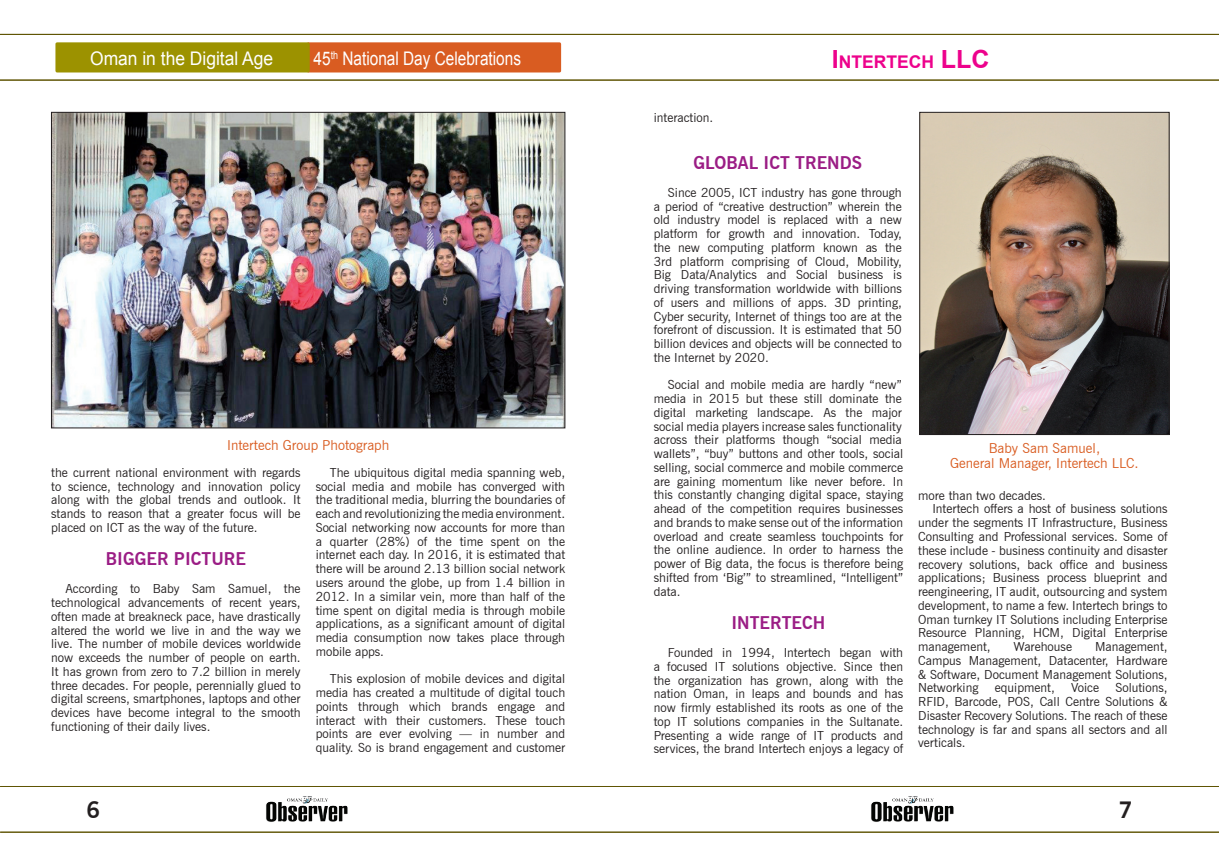
<style>
.page{position:relative;width:1219px;height:865px;background:#fff}
.page>*{position:absolute;margin:0;border:0;box-sizing:border-box;transform-origin:0 0}
.t1{font:700 22.5px "News Gothic BT";color:#231f20}
.t2{font:18.75px "Arial";color:#fff;scale:.82 1}
.t3{font:18.75px "Arial";color:#fff;scale:.93 1}
.t4{font:700 17.5px "News Gothic BT";color:#9b1d85}
.t5{font:700 17.5px "Arial";color:#ed028c}
.t6{font:13.75px/15.1px "News Gothic BT";color:#d95c21;text-align:center}
.t7{font:12.5px/13.8px "News Gothic BT";color:#231f20;text-align:justify}
.s1{font-size:25px}
</style>
<div class="page">
<img style="left:266px;top:796px;width:82px;height:26px">
<div style="left:51px;top:40px;width:514px;height:35px;border:1px solid #fff;border-radius:2px"></div>
<div style="left:307px;top:42px;width:254px;height:30px;background:#d95c21;border-radius:2px"></div>
<div style="left:55px;top:42px;width:255px;height:30px;background:#9c9200;border-radius:2px"></div>
<img style="left:871px;top:796px;width:83px;height:26px">
<hr style="left:0;top:786px;width:1219px;height:1px;background:#5f5403">
<hr style="left:0;top:34px;width:1219px;height:1px;background:#5f5403">
<hr style="left:0;top:831px;width:1219px;height:1px;background:#5f5403">
<hr style="left:0;top:80px;width:1219px;height:1px;background:#5f5403">
<img style="left:53px;top:114px;width:510px;height:312px">
<div style="left:51px;top:112px;width:514px;height:316px;border:1px solid #231f20"></div>
<img style="left:921px;top:114px;width:246px;height:319px">
<div style="left:919px;top:112px;width:250px;height:323px;border:1px solid #231f20"></div>
<h2 class="t3" style="left:90px;top:45px;width:198px">Oman in the Digital Age</h2>
<h2 class="t2" style="left:314px;top:45px;width:254px">45<sup>th</sup> National Day Celebrations</h2>
<h3 class="t5" style="left:832px;top:50px;width:157px"><span class="s1">I</span>NTERTECH <span class="s1">LLC</span></h3>
<p class="t7" style="left:654px;top:110px;width:61px">interaction.</p>
<h3 class="t4" style="left:694px;top:152px;width:170px">GLOBAL ICT TRENDS</h3>
<p class="t7" style="left:654px;top:185px;width:250px;text-indent:14px">Since 2005, ICT industry has gone through a period of “creative destruction” wherein the old industry model is replaced with a new platform for growth and innovation. Today, the new computing platform known as the 3rd platform comprising of Cloud, Mobility, Big Data/Analytics and Social business is driving transformation worldwide with billions of users and millions of apps. 3D printing, Cyber security, Internet of things too are at the forefront of discussion. It is estimated that 50 billion devices and objects will be connected to the Internet by 2020.</p>
<p class="t7" style="left:654px;top:378px;width:251px;text-indent:14px">Social and mobile media are hardly “new” media in 2015 but these still dominate the digital marketing landscape. As the major social media players increase sales functionality across their platforms though “social media wallets”, “buy” buttons and other tools, social selling, social commerce and mobile commerce are gaining momentum like never before. In this constantly changing digital space, staying ahead of the competition requires businesses and brands to make sense out of the information overload and create seamless touchpoints for the online audience. In order to harness the power of Big data, the focus is therefore being shifted from ‘Big’” to streamlined, “Intelligent” data.</p>
<h3 class="t4" style="left:732px;top:612px;width:95px">INTERTECH</h3>
<p class="t7" style="left:654px;top:645px;width:251px;text-indent:14px">Founded in 1994, Intertech began with a focused IT solutions objective. Since then the organization has grown, along with the nation Oman, in leaps and bounds and has now firmly established its roots as one of the top IT solutions companies in the Sultanate.<br>Presenting a wide range of IT products and services, the brand Intertech enjoys a legacy of</p>
<p class="t6" style="left:227px;top:437px;width:164px">Intertech Group Photograph</p>
<p class="t6" style="left:950px;top:440px;width:190px">Baby Sam Samuel,<br>General Manager, Intertech LLC.</p>
<p class="t7" style="left:316px;top:465px;width:251px;text-indent:14px">The ubiquitous digital media spanning web, social media and mobile has converged with the traditional media, blurring the boundaries of each and revolutionizing the media environment.<br>Social networking now accounts for more than a quarter (28%) of the time spent on the internet each day. In 2016, it is estimated that there will be around 2.13 billion social network users around the globe, up from 1.4 billion in 2012. In a similar vein, more than half of the time spent on digital media is through mobile applications, as a significant amount of digital media consumption now takes place through mobile apps.</p>
<p class="t7" style="left:316px;top:672px;width:251px;text-indent:14px">This explosion of mobile devices and digital media has created a multitude of digital touch points through which brands engage and interact with their customers. These touch points are ever evolving — in number and quality. So is brand engagement and customer</p>
<p class="t7" style="left:51px;top:465px;width:251px">the current national environment with regards to science, technology and innovation policy along with the global trends and outlook. It stands to reason that a greater focus will be placed on ICT as the way of the future.</p>
<h3 class="t4" style="left:106px;top:548px;width:142px">BIGGER PICTURE</h3>
<p class="t7" style="left:51px;top:582px;width:251px;text-indent:14px">According to Baby Sam Samuel, the technological advancements of recent years, often made at breakneck pace, have drastically altered the world we live in and the way we live. The number of mobile devices worldwide now exceeds the number of people on earth.<br>It has grown from zero to 7.2 billion in merely three decades. For people, perennially glued to digital screens, smartphones, laptops and other devices have become integral to the smooth functioning of their daily lives.</p>
<p class="t7" style="left:918px;top:488px;width:129px">more than two decades.</p>
<p class="t7" style="left:932px;top:502px;width:237px">Intertech offers a host of business solutions</p>
<p class="t7" style="left:918px;top:516px;width:251px">under the segments IT Infrastructure, Business</p>
<p class="t7" style="left:918px;top:529px;width:251px">Consulting and Professional services. Some of</p>
<p class="t7" style="left:918px;top:543px;width:251px">these include - business continuity and disaster</p>
<p class="t7" style="left:918px;top:557px;width:251px">recovery solutions, back office and business</p>
<p class="t7" style="left:918px;top:571px;width:251px">applications; Business process blueprint and</p>
<p class="t7" style="left:918px;top:584px;width:251px">reengineering, IT audit, outsourcing and system</p>
<p class="t7" style="left:918px;top:598px;width:251px">development, to name a few. Intertech brings to</p>
<p class="t7" style="left:918px;top:612px;width:251px">Oman turnkey IT Solutions including Enterprise</p>
<p class="t7" style="left:918px;top:626px;width:251px">Resource Planning, HCM, Digital Enterprise</p>
<p class="t7" style="left:918px;top:639px;width:74px">management,</p>
<p class="t7" style="left:1014px;top:639px;width:60px">Warehouse</p>
<p class="t7" style="left:918px;top:639px;width:251px;text-indent:177px">Management, Campus Management, Datacenter, Hardware &amp; Software, Document Management Solutions, Networking</p>
<p class="t7" style="left:918px;top:681px;width:251px;text-indent:197px">Solutions, RFID, Barcode, POS, Call Centre Solutions &amp; Disaster Recovery Solutions. The reach of these technology is far and spans all sectors and all verticals.</p>
<p class="t7" style="left:995px;top:681px;width:61px">equipment,</p>
<p class="t7" style="left:1071px;top:681px;width:29px">Voice</p>
<h1 class="t1" style="left:87px;top:796px;width:15px">6</h1>
<h1 class="t1" style="left:1119px;top:796px;width:15px">7</h1>
</div>
